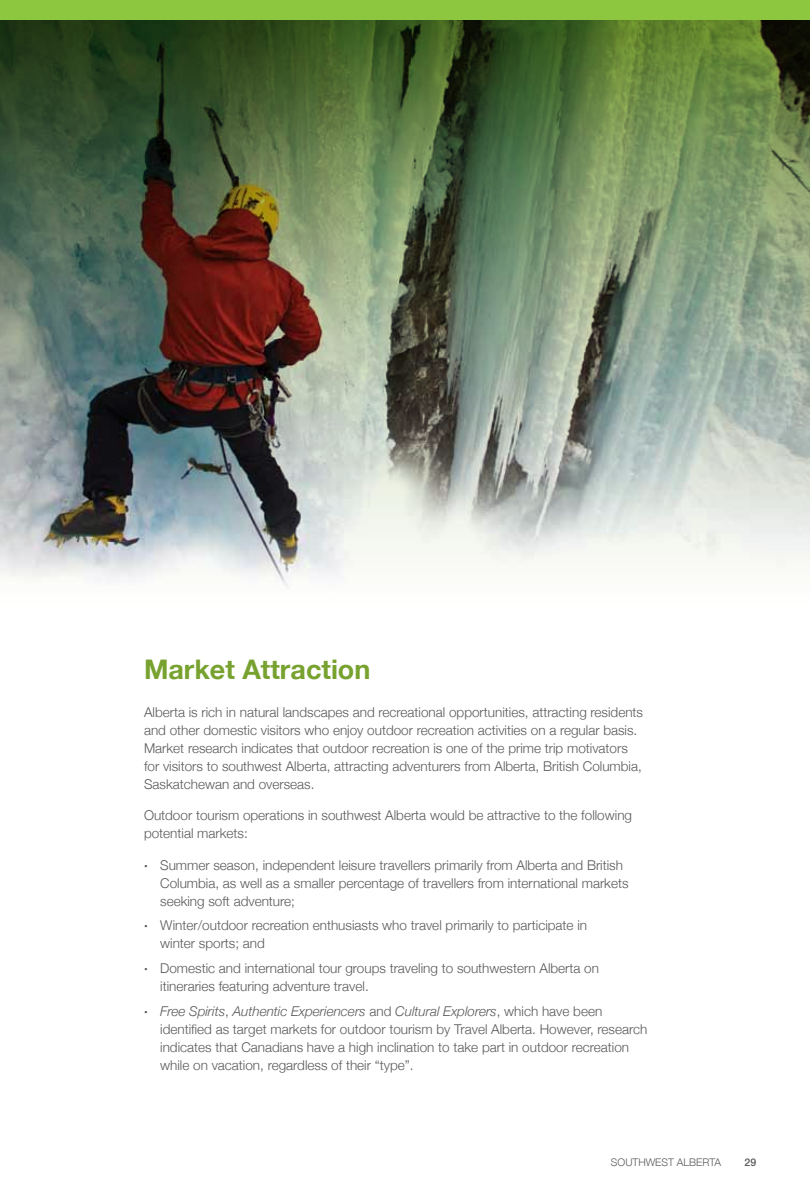
<style>
.page{position:relative;width:810px;height:1188px;background:#fff}
.page>*{position:absolute;margin:0;border:0;box-sizing:border-box;transform-origin:0 0}
.t1{font:700 27px "Helvetica Neue";color:#78a22f}
.t2{font:300 13.5px/18px "Helvetica Neue";color:#58595b}
.t3{font:300 10.5px "Helvetica Neue";color:#58595b}
.t4{font:500 10.5px "Helvetica Neue";color:#58595b}
.s1{font-weight:700}
.s2{font-style:italic}
</style>
<div class="page">
<img style="left:0;top:19px;width:810px;height:569px">
<div style="left:0;top:0;width:810px;height:19px;background:#8dc63f"></div>
<h1 class="t1" style="left:144px;top:653px;width:228px">Market Attraction</h1>
<p class="t2" style="left:144px;top:703px;width:501px">Alberta is rich in natural landscapes and recreational opportunities, attracting residents and other domestic visitors who enjoy outdoor recreation activities on a regular basis.<br>Market research indicates that outdoor recreation is one of the prime trip motivators for visitors to southwest Alberta, attracting adventurers from Alberta, British Columbia, Saskatchewan and overseas.</p>
<p class="t2" style="left:144px;top:806px;width:490px">Outdoor tourism operations in southwest Alberta would be attractive to the following potential markets:</p>
<p class="t2" style="left:160px;top:856px;width:470px;text-indent:-16px"><span class="s1">·</span> Summer season, independent leisure travellers primarily from Alberta and British<br>Columbia, as well as a smaller percentage of travellers from international markets seeking soft adventure;</p>
<p class="t2" style="left:160px;top:916px;width:428px;text-indent:-16px"><span class="s1">·</span> Winter/outdoor recreation enthusiasts who travel primarily to participate in winter sports; and</p>
<p class="t2" style="left:160px;top:959px;width:440px;text-indent:-16px"><span class="s1">·</span> Domestic and international tour groups traveling to southwestern Alberta on itineraries featuring adventure travel.</p>
<p class="t2" style="left:160px;top:1002px;width:489px;text-indent:-16px"><span class="s1">·</span> <span class="s2">Free Spirits</span>, <span class="s2">Authentic Experiencers</span> and <span class="s2">Cultural Explorers</span>, which have been identified as target markets for outdoor tourism by Travel Alberta. However, research indicates that Canadians have a high inclination to take part in outdoor recreation while on vacation, regardless of their “type”.</p>
<p class="t3" style="left:611px;top:1156px;width:112px">SOUTHWEST ALBERTA</p>
<p class="t4" style="left:745px;top:1156px;width:13px">29</p>
</div>
